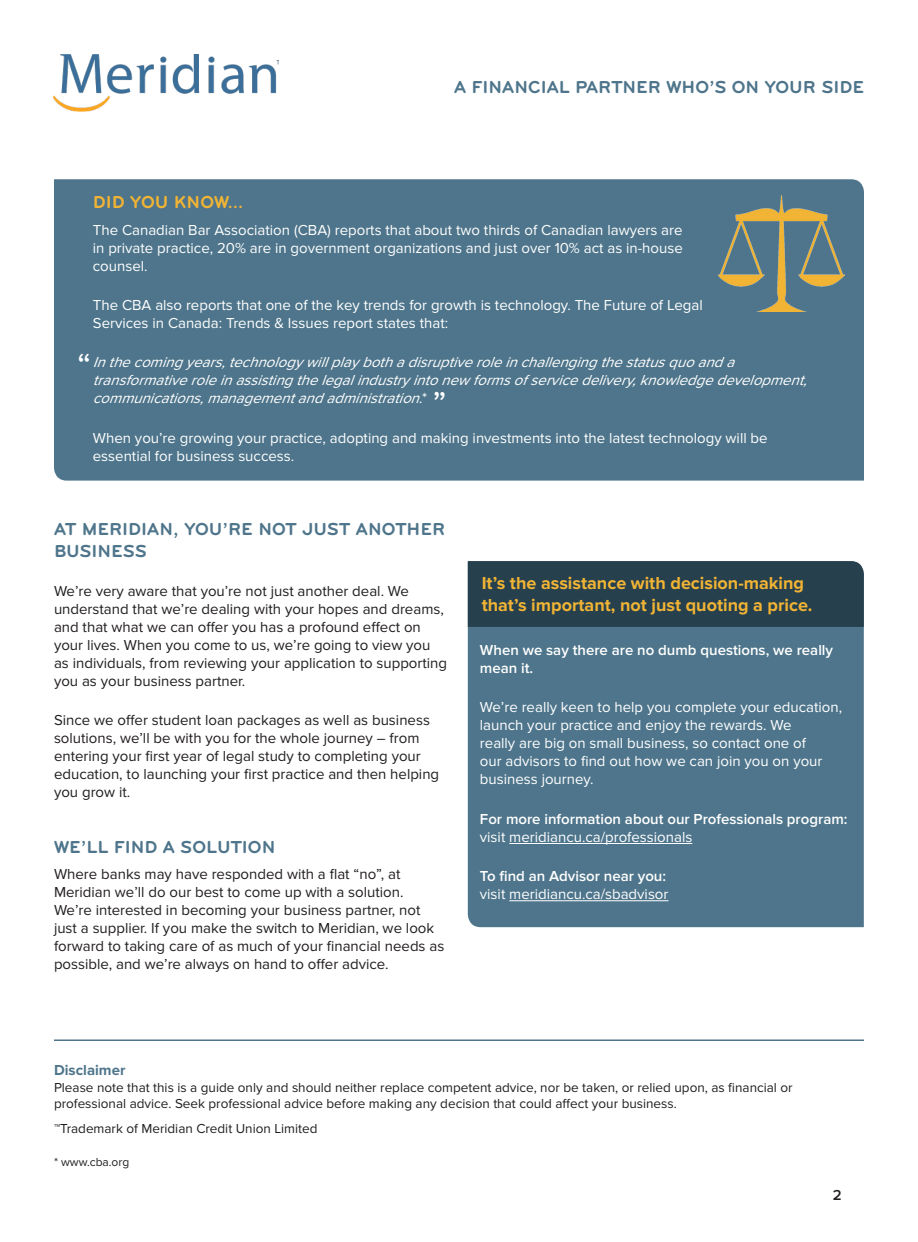
<style>
.page{position:relative;width:918px;height:1242px;background:#fff}
.page>*{position:absolute;margin:0;border:0;box-sizing:border-box;transform-origin:0 0}
.Sub_heading{font:36px "Proxima Nova";color:#fff}
.Body{font:700 18px/21.6px "Proxima Nova";color:#f1b434}
.Body-2{font:18px/21.6px "Bryant Bold Alt";color:#4e758b}
.Sub_heading-2{font:18px "Bryant Bold Alt";color:#4e758b}
.Sub_heading-3{font:18px "Bryant Bold Alt";color:#f1b434}
.Body-3{font:15px/18px "Proxima Nova";color:#221e1f}
.Body-4{font:15px/18px "Proxima Nova";color:#fff}
.Body-5{font:italic 15px/18px "Proxima Nova";color:#fff}
.Body-6{font:600 15px/18px "Proxima Nova";color:#fff}
.t1{font:700 15px "Proxima Nova";color:#4e758b}
.t2{font:600 15px "Proxima Nova";color:#221e1f}
.t3{font:13.5px/16.2px "Proxima Nova";color:#221e1f}
.References{font:12px "Proxima Nova";color:#221e1f}
.s1{font-style:normal}
.s2{font-weight:400}
.s3{font-weight:600}
</style>
<div class="page">
<hr style="left:54px;top:1040px;width:810px;height:1px;background:#4e758b">
<img style="left:54px;top:54px;width:225px;height:58px">
<div style="left:468px;top:627px;width:396px;height:300px;background:#4e758b"></div>
<hr style="left:509px;top:843px;width:183px;height:1px;background:#fff">
<hr style="left:509px;top:901px;width:160px;height:1px;background:#fff">
<div style="left:54px;top:179px;width:810px;height:302px;background:#4e758b"></div>
<div style="left:468px;top:561px;width:396px;height:66px;background:#27404e"></div>
<img style="left:718px;top:195px;width:127px;height:116px">
<svg style="left:435px;top:392px;width:10px;height:8px"></svg>
<p class="Body-2" style="left:454px;top:76px;width:411px">A FINANCIAL PARTNER WHO’S ON YOUR SIDE</p>
<p class="Sub_heading-3" style="left:93px;top:192px;width:152px">DID YOU KNOW…</p>
<p class="Body-4" style="left:93px;top:221px;width:591px;text-align:justify">The Canadian Bar Association (CBA) reports that about two thirds of Canadian lawyers are in private practice, 20% are in government organizations and just over 10% act as in-house counsel.</p>
<p class="Body-4" style="left:93px;top:296px;width:611px">The CBA also reports that one of the key trends for growth is technology. The Future of Legal<br>Services in Canada: Trends &amp; Issues report states that:</p>
<p class="Body-5" style="left:93px;top:354px;width:722px">Inthecomingyears,technologywillplaybothadisruptiveroleinchallengingthestatusquoanda transformativeroleinassistingthelegalindustryintonewformsofservicedelivery,knowledgedevelopment, communications,managementandadministration.<span class="s1">*</span></p>
<p class="Body-4" style="left:93px;top:429px;width:676px">When you’re growing your practice, adopting and making investments into the latest technology will be essential for business success.</p>
<p class="Sub_heading" style="left:77px;top:345px;width:16px">“</p>
<p class="Body-2" style="left:54px;top:518px;width:393px">AT MERIDIAN, YOU’RE NOT JUST ANOTHER<br>BUSINESS</p>
<p class="Body-3" style="left:54px;top:582px;width:395px">We’re very aware that you’re not just another deal. We understand that we’re dealing with your hopes and dreams, and that what we can offer you has a profound effect on your lives. When you come to us, we’re going to view you as individuals, from reviewing your application to supporting you as your business partner.</p>
<p class="Body-3" style="left:54px;top:711px;width:387px">Since we offer student loan packages as well as business solutions, we’ll be with you for the whole journey – from entering your first year of legal study to completing your education, to launching your first practice and then helping you grow it.</p>
<p class="Sub_heading-2" style="left:54px;top:837px;width:223px">WE’LL FIND A SOLUTION</p>
<p class="Body-3" style="left:54px;top:866px;width:392px">Where banks may have responded with a flat “no”, at Meridian we’ll do our best to come up with a solution.<br>We’re interested in becoming your business partner, not just a supplier. If you make the switch to Meridian, we look forward to taking care of as much of your financial needs as possible, and we’re always on hand to offer advice.</p>
<p class="Body" style="left:482px;top:573px;width:332px">It’s the assistance with decision-making that’s important, not just quoting a price.</p>
<p class="Body-6" style="left:480px;top:641px;width:355px">When we say there are no dumb questions, we really mean it.</p>
<p class="Body-4" style="left:480px;top:698px;width:364px">We’re really keen to help you complete your education, launch your practice and enjoy the rewards. We<br>really are big on small business, so contact one of<br>our advisors to find out how we can join you on your business journey.</p>
<p class="Body-6" style="left:480px;top:810px;width:369px">For more information about our Professionals program: <span class="s2">visit meridiancu.ca/professionals</span></p>
<p class="Body-4" style="left:480px;top:867px;width:190px"><span class="s3">To find an Advisor near you: </span>visit meridiancu.ca/sbadvisor</p>
<p class="t1" style="left:54px;top:1062px;width:73px">Disclaimer</p>
<p class="t3" style="left:54px;top:1079px;width:740px">Please note that this is a guide only and should neither replace competent advice, nor be taken, or relied upon, as financial or professional advice. Seek professional advice before making any decision that could affect your business.</p>
<p class="t3" style="left:54px;top:1120px;width:265px">™Trademark of Meridian Credit Union Limited</p>
<p class="References" style="left:54px;top:1155px;width:77px">* www.cba.org</p>
<p class="t2" style="left:833px;top:1186px;width:10px">2</p>
</div>
